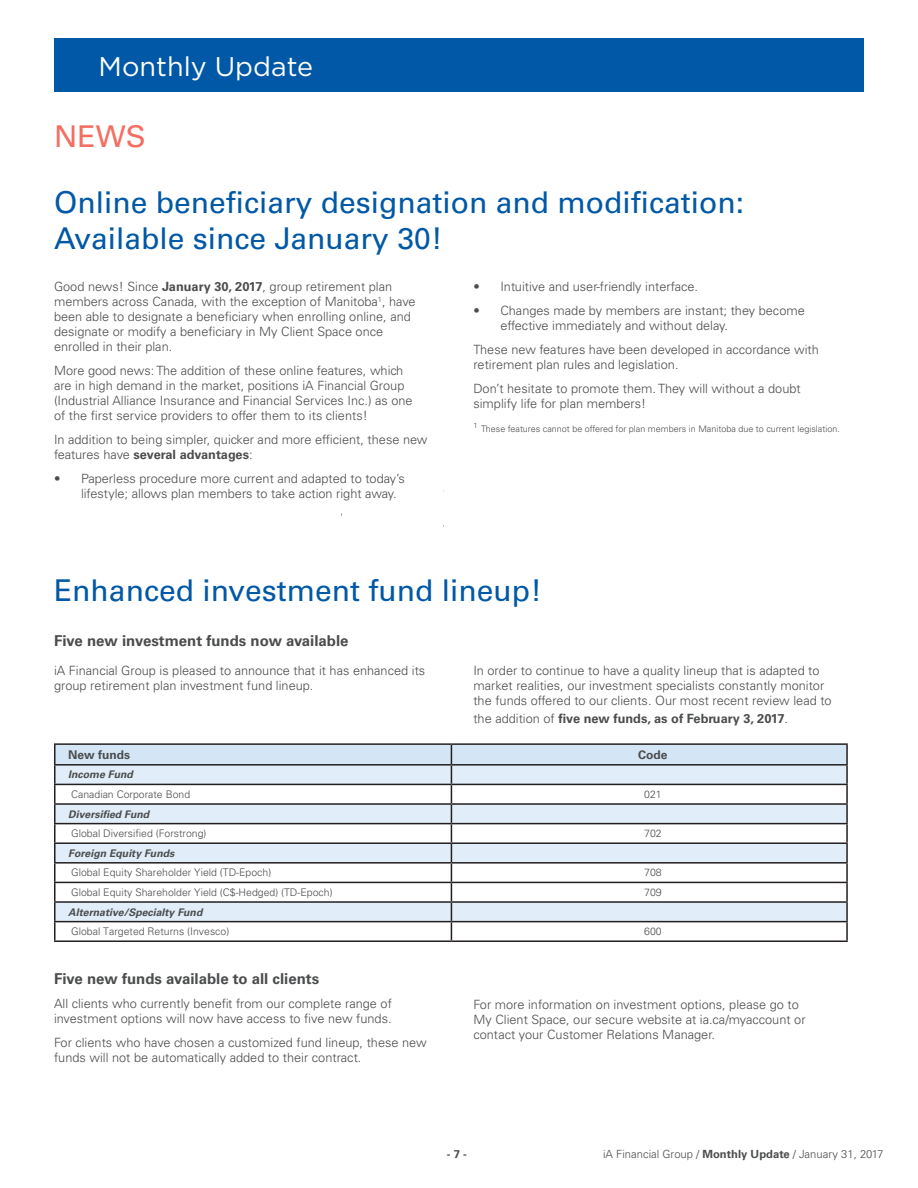
<style>
.page{position:relative;width:918px;height:1188px;background:#fff}
.page>*{position:absolute;margin:0;border:0;box-sizing:border-box;transform-origin:0 0}
.t1{font:30px/36px "Univers LT Std";color:#0158a6}
.t2{font:30px "Univers LT Std";color:#f26f62}
.t3{font:27px "Gotham";color:#fff}
.t4{font:700 15px "Univers LT Std";color:#4b4c4d}
.t5{font:300 12.75px/15px "Univers LT Std";color:#4b4c4d}
.t6{font:700 12.75px "Univers LT Std";color:#4b4c4d}
.t7{font:700 12px "Univers LT Std";color:#4b4c4d}
.t8{font:300 11.25px "Univers LT Std";color:#4b4c4d}
.t9{font:700 11.25px "Univers LT Std";color:#4b4c4d}
.t10{font:300 10.5px "Univers LT Std";color:#4b4c4d}
.t11{font:italic 700 10.5px "Univers LT Std";color:#4b4c4d}
.t12{font:300 9px "Univers LT Std";color:#4b4c4d}
.t13{font:300 7.5px "Univers LT Std";color:#4b4c4d}
.s1{font-weight:700}
.s2{font-weight:300}
</style>
<div class="page">
<div style="left:54px;top:38px;width:810px;height:54px;background:#0158a6"></div>
<hr style="left:54px;top:743px;width:397px;height:2px;background:#231f20">
<hr style="left:451px;top:743px;width:397px;height:2px;background:#231f20">
<svg style="left:54px;top:744px;width:794px;height:196px"></svg>
<hr style="left:54px;top:940px;width:397px;height:2px;background:#231f20">
<hr style="left:451px;top:940px;width:397px;height:2px;background:#231f20">
<h2 class="t3" style="left:99px;top:49px;width:216px">Monthly Update</h2>
<h1 class="t2" style="left:54px;top:119px;width:93px">NEWS</h1>
<h1 class="t1" style="left:54px;top:185px;width:692px">Online beneficiary designation and modification:<br>Available since January 30!</h1>
<p class="t5" style="left:54px;top:279px;width:363px">Good news! Since <span class="s1">January 30, 2017</span>, group retirement plan members across Canada, with the exception of Manitoba<sup>1</sup>, have been able to designate a beneficiary when enrolling online, and designate or modify a beneficiary in My Client Space once enrolled in their plan.</p>
<p class="t5" style="left:54px;top:363px;width:360px">More good news: The addition of these online features, which are in high demand in the market, positions iA Financial Group (Industrial Alliance Insurance and Financial Services Inc.) as one of the first service providers to offer them to its clients!</p>
<p class="t5" style="left:54px;top:432px;width:375px">In addition to being simpler, quicker and more efficient, these new features have <span class="s1">several advantages</span>:</p>
<p class="t5" style="left:81px;top:471px;width:325px;text-indent:-27px">• Paperless procedure more current and adapted to today’s lifestyle; allows plan members to take action right away.</p>
<p class="t5" style="left:473px;top:279px;width:226px">• Intuitive and user-friendly interface.</p>
<p class="t5" style="left:500px;top:303px;width:306px;text-indent:-27px">• Changes made by members are instant; they become effective immediately and without delay.</p>
<p class="t5" style="left:473px;top:342px;width:347px">These new features have been developed in accordance with retirement plan rules and legislation.</p>
<p class="t5" style="left:473px;top:381px;width:329px">Don’t hesitate to promote them. They will without a doubt simplify life for plan members!</p>
<p class="t13" style="left:473px;top:420px;width:6px">1</p>
<p class="t12" style="left:481px;top:423px;width:360px">These features cannot be offered for plan members in Manitoba due to current legislation.</p>
<h1 class="t1" style="left:54px;top:573px;width:489px">Enhanced investment fund lineup!</h1>
<p class="t4" style="left:54px;top:632px;width:296px">Five new investment funds now available</p>
<p class="t5" style="left:54px;top:663px;width:373px">iA Financial Group is pleased to announce that it has enhanced its group retirement plan investment fund lineup.</p>
<p class="t5" style="left:473px;top:663px;width:360px">In order to continue to have a quality lineup that is adapted to market realities, our investment specialists constantly monitor the funds offered to our clients. Our most recent review lead to</p>
<p class="t6" style="left:473px;top:711px;width:316px"><span class="s2">the addition of</span> five new funds, as of February 3, 2017<span class="s2">.</span></p>
<p class="t7" style="left:68px;top:748px;width:64px">New funds</p>
<p class="t7" style="left:638px;top:748px;width:31px">Code</p>
<p class="t11" style="left:68px;top:769px;width:66px">Income Fund</p>
<p class="t10" style="left:71px;top:788px;width:121px">Canadian Corporate Bond</p>
<p class="t10" style="left:644px;top:788px;width:19px">021</p>
<p class="t11" style="left:68px;top:808px;width:83px">Diversified Fund</p>
<p class="t10" style="left:71px;top:827px;width:137px">Global Diversified (Forstrong)</p>
<p class="t10" style="left:644px;top:827px;width:19px">702</p>
<p class="t11" style="left:68px;top:847px;width:108px">Foreign Equity Funds</p>
<p class="t10" style="left:71px;top:866px;width:202px">Global Equity Shareholder Yield (TD-Epoch)</p>
<p class="t10" style="left:644px;top:866px;width:19px">708</p>
<p class="t10" style="left:71px;top:886px;width:263px">Global Equity Shareholder Yield (C$-Hedged) (TD-Epoch)</p>
<p class="t10" style="left:644px;top:886px;width:19px">709</p>
<p class="t11" style="left:68px;top:906px;width:136px">Alternative/Specialty Fund</p>
<p class="t10" style="left:71px;top:925px;width:160px">Global Targeted Returns (Invesco)</p>
<p class="t10" style="left:644px;top:925px;width:19px">600</p>
<p class="t4" style="left:54px;top:970px;width:267px">Five new funds available to all clients</p>
<p class="t5" style="left:54px;top:996px;width:339px">All clients who currently benefit from our complete range of investment options will now have access to five new funds.</p>
<p class="t5" style="left:54px;top:1035px;width:374px">For clients who have chosen a customized fund lineup, these new funds will not be automatically added to their contract.</p>
<p class="t5" style="left:473px;top:997px;width:334px">For more information on investment options, please go to<br>My Client Space, our secure website at ia.ca/myaccount or contact your Customer Relations Manager.</p>
<p class="t9" style="left:447px;top:1148px;width:22px">- 7 -</p>
<p class="t8" style="left:603px;top:1148px;width:282px">iA Financial Group / <span class="s1">Monthly Update</span> / January 31, 2017</p>
</div>
